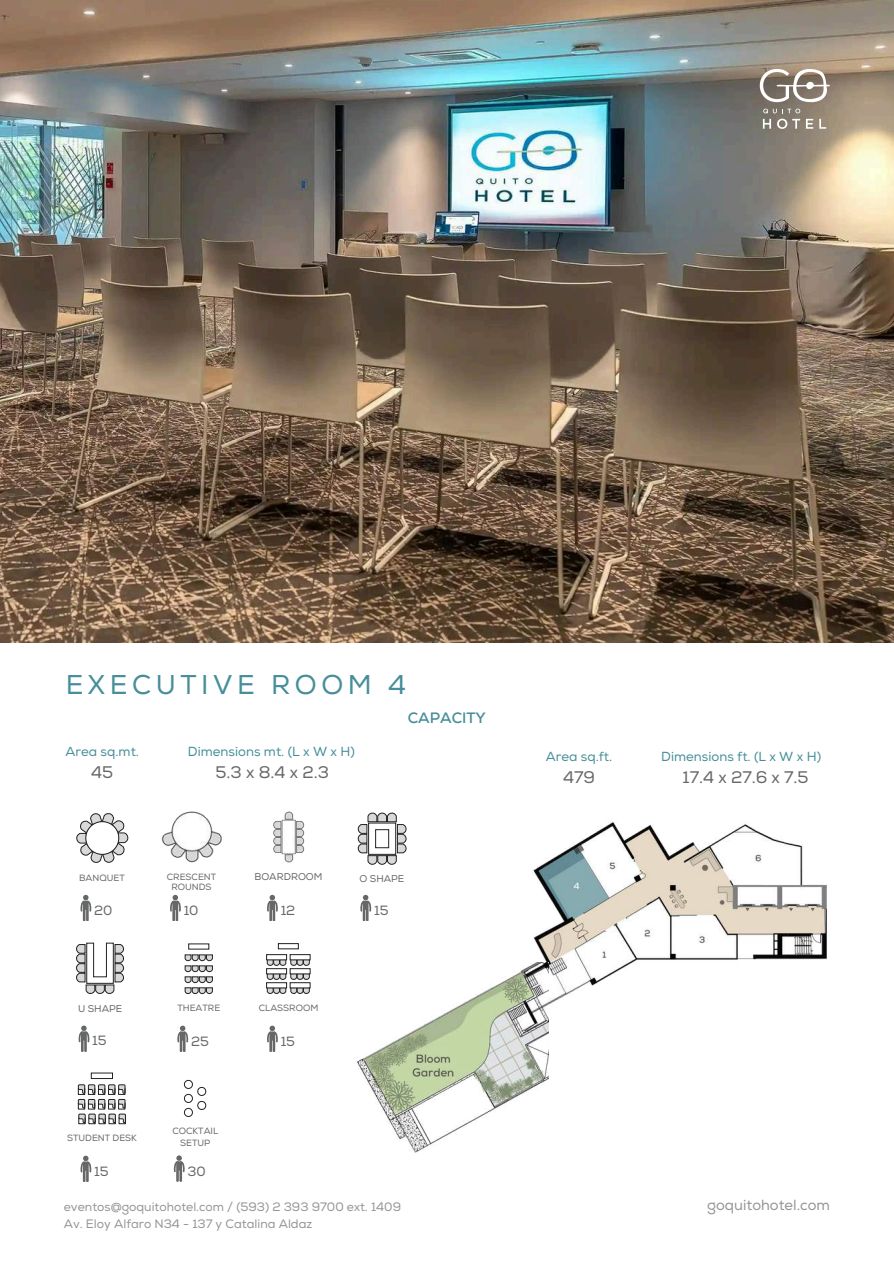
<style>
.page{position:relative;width:894px;height:1264px;background:#fff}
.page>*{position:absolute;margin:0;border:0;box-sizing:border-box;transform-origin:0 0}
.t1{font:27.15px "Nexa";letter-spacing:.17em;color:#468e99}
.t2{font:16.8px "Nexa";color:#656866}
.t3{font:700 15px "Nexa";color:#468e99}
.t4{font:14.7px "Nexa";color:#939493}
.t5{font:13.35px "Nexa";color:#656866}
.t6{font:13.05px "Nexa";color:#468e99}
.t7{font:12.15px/16.2px "Nexa";color:#939493}
.t8{font:9.75px "Nexa";color:#656866}
.t9{font:9px/12px "Nexa";color:#656866;text-align:center}
</style>
<div class="page">
<img style="left:0;top:0;width:893px;height:642px">
<svg style="left:762px;top:119px;width:8px;height:10px"></svg>
<svg style="left:776px;top:119px;width:37px;height:10px"></svg>
<svg style="left:819px;top:119px;width:7px;height:10px"></svg>
<svg style="left:763px;top:109px;width:37px;height:4px"></svg>
<svg style="left:759px;top:67px;width:70px;height:35px"></svg>
<svg style="left:184px;top:1079px;width:22px;height:37px"></svg>
<svg style="left:173px;top:1155px;width:12px;height:26px"></svg>
<svg style="left:76px;top:813px;width:52px;height:50px"></svg>
<svg style="left:80px;top:894px;width:12px;height:27px"></svg>
<img style="left:162px;top:811px;width:60px;height:51px">
<svg style="left:170px;top:894px;width:11px;height:27px"></svg>
<img style="left:273px;top:811px;width:32px;height:51px">
<svg style="left:267px;top:894px;width:11px;height:27px"></svg>
<svg style="left:185px;top:954px;width:28px;height:39px"></svg>
<svg style="left:177px;top:1025px;width:12px;height:26px"></svg>
<div style="left:266px;top:968px;width:21px;height:6px;border:1px solid #222221"></div>
<svg style="left:267px;top:973px;width:42px;height:6px"></svg>
<div style="left:290px;top:968px;width:20px;height:6px;border:1px solid #222221"></div>
<div style="left:266px;top:954px;width:21px;height:6px;border:1px solid #222221"></div>
<svg style="left:267px;top:959px;width:42px;height:6px"></svg>
<div style="left:290px;top:954px;width:20px;height:6px;border:1px solid #222221"></div>
<div style="left:266px;top:982px;width:21px;height:6px;border:1px solid #222221"></div>
<svg style="left:267px;top:987px;width:42px;height:6px"></svg>
<div style="left:290px;top:982px;width:20px;height:6px;border:1px solid #222221"></div>
<div style="left:278px;top:943px;width:20px;height:6px;border:1px solid #222221"></div>
<svg style="left:267px;top:1025px;width:11px;height:26px"></svg>
<div style="left:118px;top:1088px;width:7px;height:6px;border:1px solid #222221"></div>
<div style="left:78px;top:1088px;width:7px;height:6px;border:1px solid #222221"></div>
<div style="left:88px;top:1088px;width:7px;height:6px;border:1px solid #222221"></div>
<div style="left:98px;top:1088px;width:7px;height:6px;border:1px solid #222221"></div>
<svg style="left:78px;top:1084px;width:47px;height:9px"></svg>
<div style="left:108px;top:1088px;width:7px;height:6px;border:1px solid #222221"></div>
<svg style="left:78px;top:1099px;width:48px;height:24px"></svg>
<div style="left:109px;top:1117px;width:7px;height:6px;border:1px solid #222221"></div>
<svg style="left:80px;top:1155px;width:12px;height:26px"></svg>
<img style="left:532px;top:821px;width:295px;height:209px">
<img style="left:357px;top:962px;width:191px;height:191px">
<svg style="left:358px;top:812px;width:48px;height:52px"></svg>
<svg style="left:360px;top:894px;width:12px;height:27px"></svg>
<svg style="left:76px;top:942px;width:48px;height:51px"></svg>
<svg style="left:78px;top:1025px;width:12px;height:26px"></svg>
<h1 class="t1" style="left:66px;top:668px;width:341px">EXECUTIVE ROOM 4</h1>
<p class="t6" style="left:66px;top:747px;width:75px">Area sq.mt.</p>
<h2 class="t2" style="left:91px;top:766px;width:24px">45</h2>
<p class="t6" style="left:188px;top:747px;width:168px">Dimensions mt. (L x W x H)</p>
<h2 class="t2" style="left:215px;top:766px;width:115px">5.3 x 8.4 x 2.3</h2>
<p class="t3" style="left:407px;top:708px;width:80px">CAPACITY</p>
<p class="t9" style="left:79px;top:872px;width:47px">BANQUET</p>
<p class="t5" style="left:94px;top:905px;width:20px">20</p>
<p class="t9" style="left:167px;top:872px;width:51px;line-height:10.5px">CRESCENT<br>ROUNDS</p>
<p class="t5" style="left:184px;top:905px;width:16px">10</p>
<p class="t8" style="left:254px;top:873px;width:70px">BOARDROOM</p>
<p class="t5" style="left:280px;top:905px;width:16px">12</p>
<p class="t8" style="left:78px;top:1004px;width:46px">U SHAPE</p>
<p class="t5" style="left:92px;top:1035px;width:16px">15</p>
<p class="t9" style="left:67px;top:1133px;width:71px">STUDENT DESK</p>
<p class="t5" style="left:94px;top:1166px;width:16px">15</p>
<p class="t9" style="left:177px;top:1003px;width:44px">THEATRE</p>
<p class="t5" style="left:191px;top:1036px;width:19px">25</p>
<p class="t9" style="left:172px;top:1125px;width:47px">COCKTAIL<br>SETUP</p>
<p class="t5" style="left:187px;top:1166px;width:20px">30</p>
<p class="t9" style="left:258px;top:1003px;width:61px">CLASSROOM</p>
<p class="t5" style="left:280px;top:1036px;width:16px">15</p>
<p class="t8" style="left:359px;top:874px;width:46px">O SHAPE</p>
<p class="t5" style="left:374px;top:905px;width:16px">15</p>
<p class="t6" style="left:545px;top:751px;width:68px">Area sq.ft.</p>
<h2 class="t2" style="left:563px;top:771px;width:34px">479</h2>
<p class="t6" style="left:661px;top:751px;width:161px">Dimensions ft. (L x W x H)</p>
<h2 class="t2" style="left:682px;top:771px;width:127px">17.4 x 27.6 x 7.5</h2>
<p class="t7" style="left:64px;top:1200px;width:338px">eventos@goquitohotel.com / (593) 2 393 9700 ext. 1409<br>Av. Eloy Alfaro N34 - 137 y Catalina Aldaz</p>
<p class="t4" style="left:707px;top:1199px;width:124px">goquitohotel.com</p>
</div>
